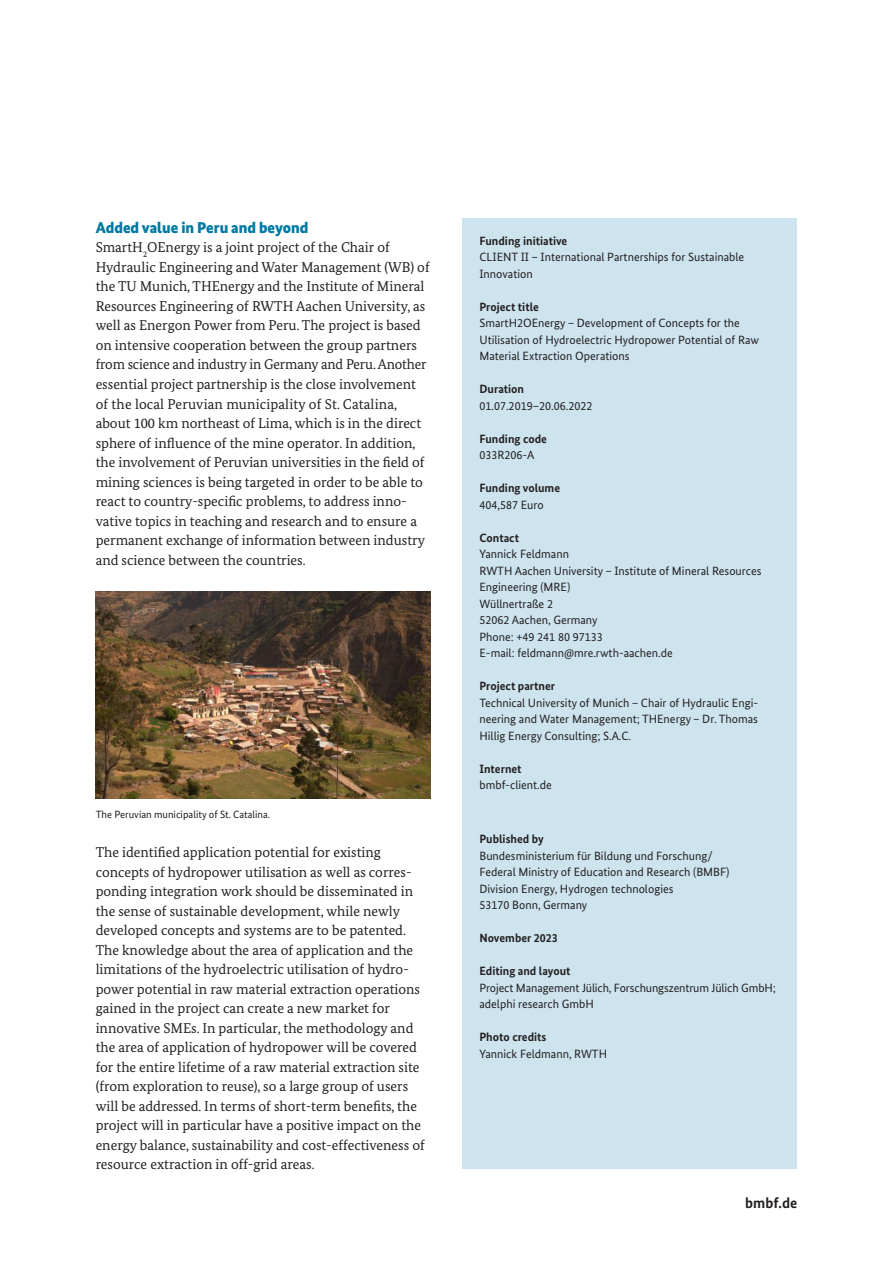
<style>
.page{position:relative;width:893px;height:1263px;background:#fff}
.page>*{position:absolute;margin:0;border:0;box-sizing:border-box;transform-origin:0 0}
.t1{font:900 15.75px "Bundes Sans";color:#0079a3}
.t2{font:700 15px "Bundes Sans";color:#231f20}
.t3{font:14.25px/19.5px "Bundes Serif";color:#231f20}
.t4{font:12px/16.5px "Bundes Sans";color:#231f20}
.t5{font:700 12px "Bundes Sans";color:#231f20}
.t6{font:10.5px "Bundes Sans";color:#231f20}
</style>
<div class="page">
<div style="left:462px;top:218px;width:335px;height:951px;background:#cde4ef"></div>
<img style="left:96px;top:591px;width:335px;height:207px">
<h3 class="t1" style="left:96px;top:218px;width:214px">Added value in Peru and beyond</h3>
<p class="t3" style="left:96px;top:238px;width:336px">SmartH<sub>2</sub>OEnergy is a joint project of the Chair of Hydraulic Engineering and Water Management (WB) of the TU Munich, THEnergy and the Institute of Mineral Resources Engineering of RWTH Aachen University, as well as Energon Power from Peru. The project is based on intensive cooperation between the group partners from science and industry in Germany and Peru. Another essential project partnership is the close involvement of the local Peruvian municipality of St. Catalina, about 100 km northeast of Lima, which is in the direct sphere of influence of the mine operator. In addition, the involvement of Peruvian universities in the field of mining sciences is being targeted in order to be able to react to country-specific problems, to address inno&shy;vative topics in teaching and research and to ensure a permanent exchange of information between industry and science between the countries.</p>
<p class="t6" style="left:96px;top:808px;width:176px">The Peruvian municipality of St. Catalina.</p>
<p class="t3" style="left:96px;top:842px;width:331px">The identified application potential for existing concepts of hydropower utilisation as well as corres&shy;ponding integration work should be disseminated in the sense of sustainable development, while newly developed concepts and systems are to be patented.<br>The knowledge about the area of application and the limitations of the hydroelectric utilisation of hydro&shy;power potential in raw material extraction operations gained in the project can create a new market for innovative SMEs. In particular, the methodology and the area of application of hydropower will be covered for the entire lifetime of a raw material extraction site (from exploration to reuse), so a large group of users will be addressed. In terms of short-term benefits, the project will in particular have a positive impact on the energy balance, sustainability and cost-effectiveness of resource extraction in off-grid areas.</p>
<h4 class="t5" style="left:479px;top:233px;width:89px">Funding initiative</h4>
<p class="t4" style="left:479px;top:249px;width:266px">CLIENT II – International Partnerships for Sustainable<br>Innovation</p>
<h4 class="t5" style="left:479px;top:299px;width:61px">Project title</h4>
<p class="t4" style="left:479px;top:315px;width:281px">SmartH2OEnergy – Development of Concepts for the<br>Utilisation of Hydroelectric Hydropower Potential of Raw<br>Material Extraction Operations</p>
<h4 class="t5" style="left:479px;top:382px;width:46px">Duration</h4>
<p class="t4" style="left:479px;top:397px;width:115px">01.07.2019–20.06.2022</p>
<h4 class="t5" style="left:479px;top:431px;width:69px">Funding code</h4>
<p class="t4" style="left:479px;top:447px;width:56px">033R206-A</p>
<h4 class="t5" style="left:479px;top:481px;width:82px">Funding volume</h4>
<p class="t4" style="left:479px;top:496px;width:66px">404,587 Euro</p>
<h4 class="t5" style="left:479px;top:530px;width:41px">Contact</h4>
<p class="t4" style="left:479px;top:546px;width:91px">Yannick Feldmann</p>
<p class="t4" style="left:479px;top:562px;width:283px">RWTH Aachen University – Institute of Mineral Resources<br>Engineering (MRE)</p>
<p class="t4" style="left:479px;top:595px;width:75px">Wüllnertraße 2</p>
<p class="t4" style="left:479px;top:612px;width:120px">52062 Aachen, Germany</p>
<p class="t4" style="left:479px;top:628px;width:125px">Phone: +49 241 80 97133</p>
<p class="t4" style="left:479px;top:645px;width:195px">E-mail: feldmann@mre.rwth-aachen.de</p>
<h4 class="t5" style="left:479px;top:679px;width:77px">Project partner</h4>
<p class="t4" style="left:479px;top:694px;width:280px;text-align:justify">Technical University of Munich – Chair of Hydraulic Engi&shy;neering and Water Management; THEnergy – Dr. Thomas Hillig Energy Consulting; S.A.C.</p>
<h4 class="t5" style="left:479px;top:761px;width:44px">Internet</h4>
<p class="t4" style="left:479px;top:777px;width:74px">bmbf-client.de</p>
<h4 class="t5" style="left:479px;top:832px;width:66px">Published by</h4>
<p class="t4" style="left:479px;top:847px;width:252px">Bundesministerium für Bildung und Forschung/<br>Federal Ministry of Education and Research (BMBF)</p>
<p class="t4" style="left:479px;top:880px;width:196px">Division Energy, Hydrogen technologies</p>
<p class="t4" style="left:479px;top:897px;width:109px">53170 Bonn, Germany</p>
<h4 class="t5" style="left:479px;top:931px;width:80px">November 2023</h4>
<h4 class="t5" style="left:479px;top:964px;width:93px">Editing and layout</h4>
<p class="t4" style="left:479px;top:979px;width:298px">Project Management Jülich, Forschungszentrum Jülich GmbH; adelphi research GmbH</p>
<h4 class="t5" style="left:479px;top:1030px;width:69px">Photo credits</h4>
<p class="t4" style="left:479px;top:1045px;width:129px">Yannick Feldmann, RWTH</p>
<p class="t2" style="left:745px;top:1194px;width:54px">bmbf.de</p>
</div>
